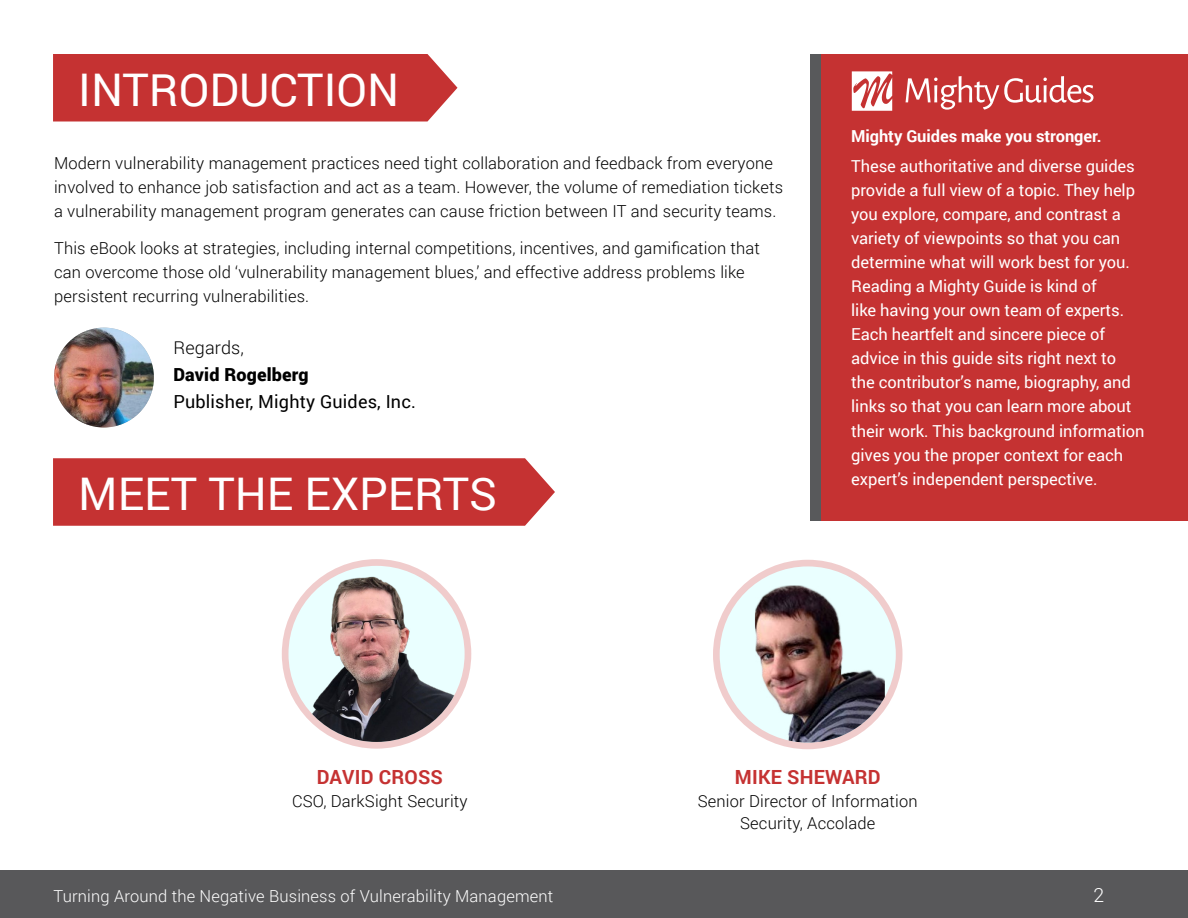
<style>
.page{position:relative;width:1188px;height:918px;background:#fff}
.page>*{position:absolute;margin:0;border:0;box-sizing:border-box;transform-origin:0 0}
.t1{font:45px "Roboto";color:#fff}
.t2{font:700 19.5px "Roboto";letter-spacing:.01em;color:#c53232}
.t3{font:300 19.5px "Roboto";color:#fff}
.t4{font:18px "Roboto";letter-spacing:.01em;color:#000}
.t5{font:900 18px "Roboto";letter-spacing:.01em;color:#000}
.t6{font:300 18px "Roboto";letter-spacing:.01em;color:#000}
.t7{font:300 16.5px/24px "Roboto";letter-spacing:.01em;color:#000}
.t8{font:16.5px/24px "Roboto";letter-spacing:-.005em;color:#fff}
.t9{font:300 16.5px "Roboto";letter-spacing:.01em;color:#fff}
.t10{font:700 16.5px "Roboto";letter-spacing:-.005em;color:#fff}
</style>
<div class="page">
<div style="left:0;top:871px;width:1188px;height:47px;background:#58585a"></div>
<div style="left:53px;top:54px;width:405px;height:68px;background:#c53232"></div>
<img style="left:54px;top:328px;width:100px;height:100px;border-radius:50px">
<div style="left:816px;top:54px;width:372px;height:467px;background:#c53232"></div>
<div style="left:810px;top:54px;width:11px;height:467px;background:#58595b"></div>
<svg style="left:906px;top:76px;width:188px;height:34px"></svg>
<svg style="left:852px;top:71px;width:40px;height:40px"></svg>
<div style="left:53px;top:458px;width:502px;height:68px;background:#c53232"></div>
<svg style="left:282px;top:559px;width:189px;height:190px;background:#eedada"></svg>
<img style="left:288px;top:576px;width:177px;height:166px">
<svg style="left:713px;top:560px;width:190px;height:189px;background:#f0cece"></svg>
<div style="left:720px;top:566px;width:176px;height:177px;background:#eaffff;border-radius:50%"></div>
<img style="left:755px;top:586px;width:130px;height:157px">
<h1 class="t1" style="left:78px;top:58px;width:322px">INTRODUCTION</h1>
<p class="t7" style="left:54px;top:150px;width:731px">Modern vulnerability management practices need tight collaboration and feedback from everyone involved to enhance job satisfaction and act as a team. However, the volume of remediation tickets a vulnerability management program generates can cause friction between IT and security teams.</p>
<p class="t7" style="left:54px;top:236px;width:708px">This eBook looks at strategies, including internal competitions, incentives, and gamification that can overcome those old ‘vulnerability management blues,’ and effective address problems like persistent recurring vulnerabilities.</p>
<p class="t6" style="left:173px;top:335px;width:72px">Regards,</p>
<p class="t5" style="left:173px;top:362px;width:137px">David Rogelberg</p>
<p class="t4" style="left:173px;top:389px;width:244px">Publisher, Mighty Guides, Inc.</p>
<h1 class="t1" style="left:78px;top:462px;width:420px">MEET THE EXPERTS</h1>
<p class="t10" style="left:851px;top:124px;width:252px">Mighty Guides make you stronger.</p>
<p class="t8" style="left:851px;top:154px;width:295px">These authoritative and diverse guides provide a full view of a topic. They help you explore, compare, and contrast a variety of viewpoints so that you can determine what will work best for you.<br>Reading a Mighty Guide is kind of<br>like having your own team of experts.<br>Each heartfelt and sincere piece of advice in this guide sits right next to<br>the contributor’s name, biography, and links so that you can learn more about their work. This background information gives you the proper context for each expert’s independent perspective.</p>
<p class="t2" style="left:317px;top:763px;width:128px">DAVID CROSS</p>
<p class="t7" style="left:292px;top:788px;width:177px">CSO, DarkSight Security</p>
<p class="t2" style="left:735px;top:763px;width:147px">MIKE SHEWARD</p>
<p class="t7" style="left:698px;top:789px;width:221px;line-height:22.5px;text-align:center">Senior Director of Information<br>Security, Accolade</p>
<p class="t9" style="left:54px;top:885px;width:501px">Turning Around the Negative Business of Vulnerability Management</p>
<p class="t3" style="left:1093px;top:881px;width:12px">2</p>
</div>
